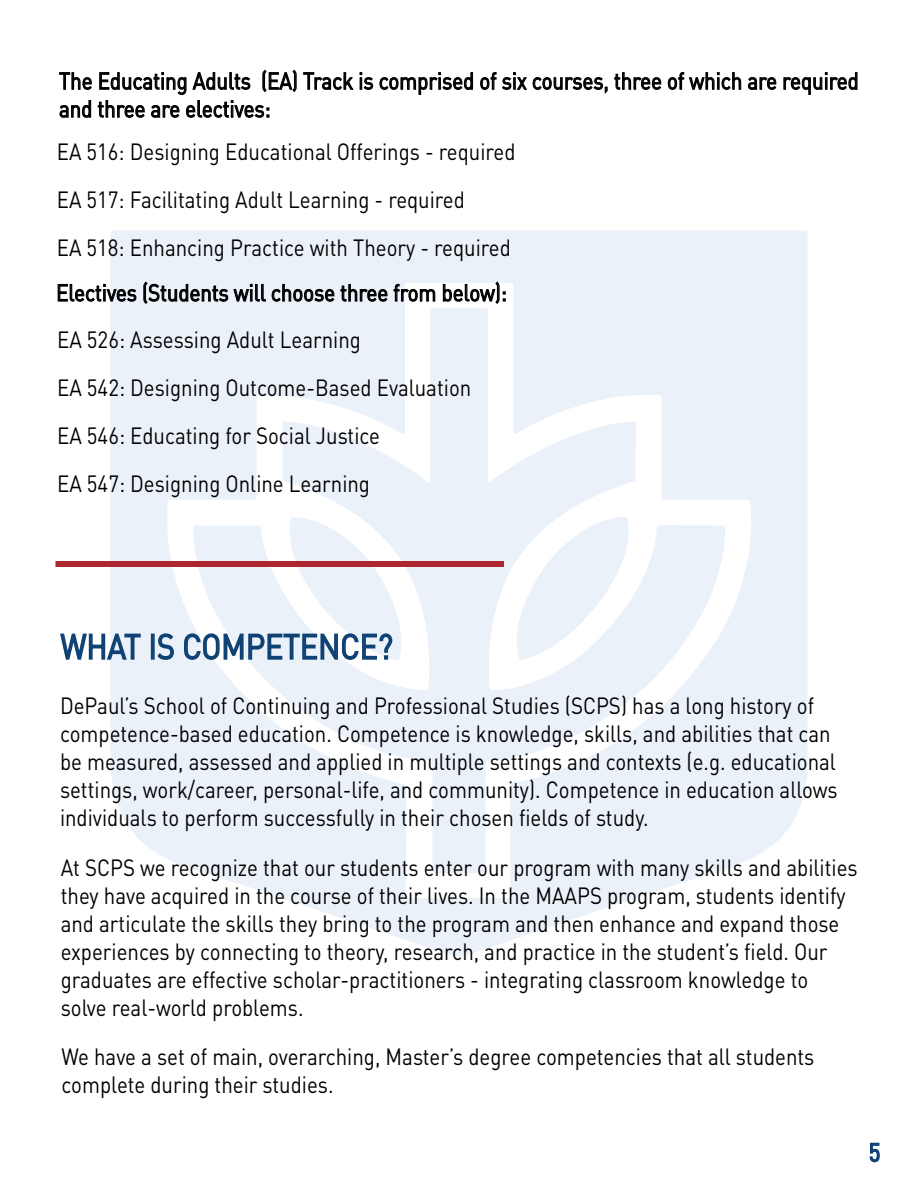
<style>
.page{position:relative;width:918px;height:1188px;background:#fff}
.page>*{position:absolute;margin:0;border:0;box-sizing:border-box;transform-origin:0 0}
.t1{font:34.5px "DIN Pro";color:#0e4174;scale:.88 1}
.t2{font:25.2px "DIN Pro";color:#0e4174;scale:.88 1}
.t3{font:23.25px/27.9px "DIN Pro";color:#000;scale:.88 1}
</style>
<div class="page">
<svg style="left:110px;top:231px;width:698px;height:726px;fill:#ebf1f9"></svg>
<svg style="left:193px;top:307px;width:532px;height:566px;fill:#ebf1f9"></svg>
<svg style="left:517px;top:517px;width:112px;height:144px"></svg>
<svg style="left:60px;top:632px;width:82px;height:29px"></svg>
<div style="left:151px;top:634px;width:4px;height:26px;border:2px solid #0e4174"></div>
<svg style="left:156px;top:632px;width:19px;height:29px"></svg>
<svg style="left:183px;top:517px;width:219px;height:144px"></svg>
<svg style="left:303px;top:72px;width:171px;height:23px"></svg>
<svg style="left:480px;top:72px;width:128px;height:22px"></svg>
<svg style="left:614px;top:72px;width:163px;height:18px"></svg>
<svg style="left:783px;top:72px;width:75px;height:23px"></svg>
<svg style="left:59px;top:69px;width:238px;height:49px"></svg>
<svg style="left:57px;top:283px;width:80px;height:20px"></svg>
<svg style="left:143px;top:281px;width:293px;height:24px;background:#b1b5bb"></svg>
<svg style="left:442px;top:281px;width:64px;height:24px"></svg>
<div style="left:56px;top:561px;width:448px;height:6px;background:#ac272f"></div>
<svg style="left:869px;top:1142px;width:11px;height:21px"></svg>
<p class="t3" style="left:59px;top:65px;width:910px">The Educating Adults (EA) Track is comprised of six courses, three of which are required and three are electives:</p>
<p class="t3" style="left:57px;top:125px;width:523px;line-height:48px">EA 516: Designing Educational Offerings - required<br>EA 517: Facilitating Adult Learning - required<br>EA 518: Enhancing Practice with Theory - required</p>
<p class="t3" style="left:56px;top:276px;width:514px">Electives (Students will choose three from below):</p>
<p class="t3" style="left:57px;top:313px;width:472px;line-height:48px">EA 526: Assessing Adult Learning<br>EA 542: Designing Outcome-Based Evaluation EA 546: Educating for Social Justice<br>EA 547: Designing Online Learning</p>
<h1 class="t1" style="left:61px;top:619px;width:379px">WHAT IS COMPETENCE?</h1>
<p class="t3" style="left:60px;top:690px;width:885px">DePaul’s School of Continuing and Professional Studies (SCPS) has a long history of competence-based education. Competence is knowledge, skills, and abilities that can be measured, assessed and applied in multiple settings and contexts (e.g. educational settings, work/career, personal-life, and community). Competence in education allows individuals to perform successfully in their chosen fields of study.</p>
<p class="t3" style="left:61px;top:852px;width:907px">At SCPS we recognize that our students enter our program with many skills and abilities they have acquired in the course of their lives. In the MAAPS program, students identify and articulate the skills they bring to the program and then enhance and expand those experiences by connecting to theory, research, and practice in the student’s field. Our graduates are effective scholar-practitioners - integrating classroom knowledge to solve real-world problems.</p>
<p class="t3" style="left:62px;top:1040px;width:857px">We have a set of main, overarching, Master’s degree competencies that all students complete during their studies.</p>
<p class="t2" style="left:869px;top:1132px;width:15px">5</p>
</div>
